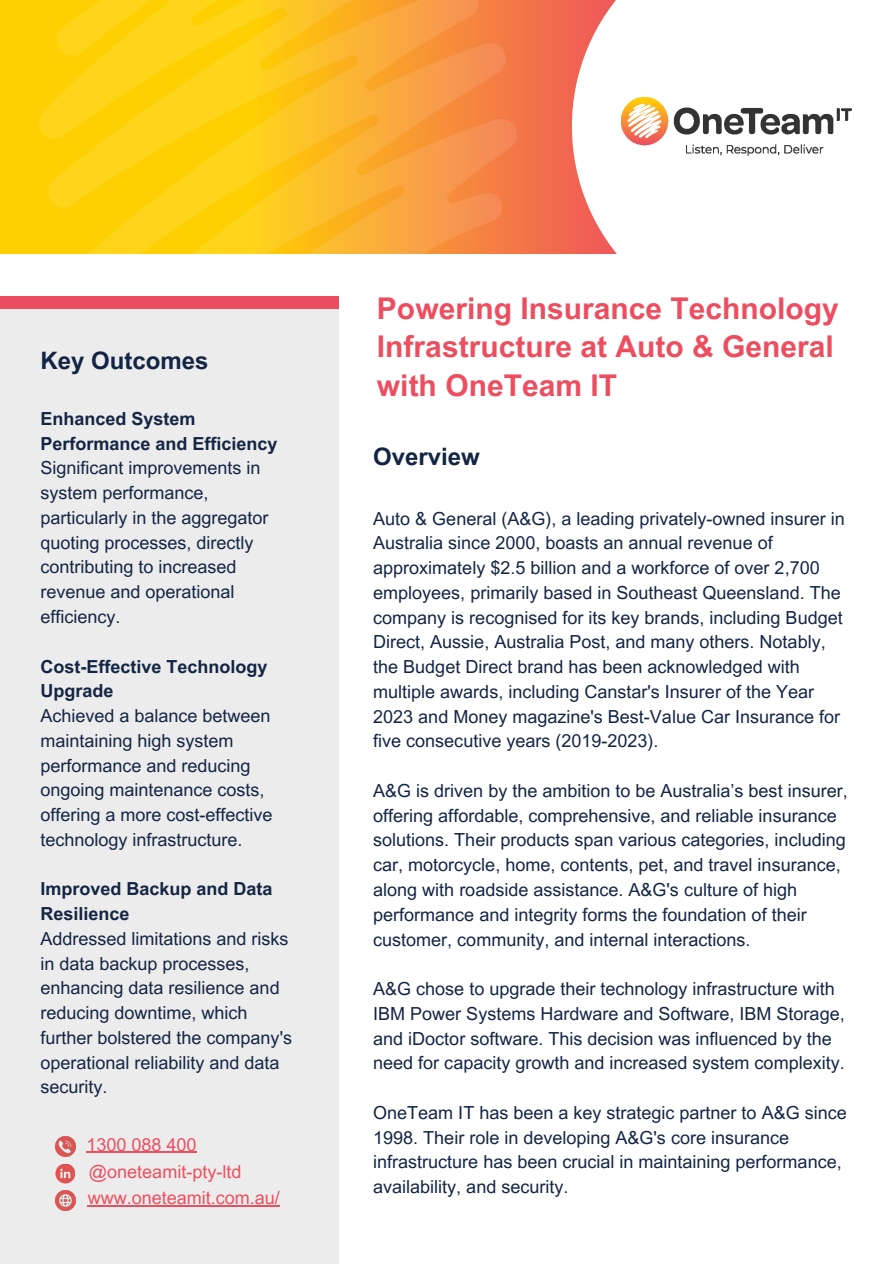
<style>
.page{position:relative;width:893px;height:1264px;background:#fff}
.page>*{position:absolute;margin:0;border:0;box-sizing:border-box;transform-origin:0 0}
.t1{font:700 30px/38.2px "Arial MT Pro";color:#ed4e5f}
.t2{font:700 24px "Arial MT Pro";color:#132544}
.t3{font:18px/24.8px "Arial MT Pro";color:#132544}
.t4{font:700 18px/24.8px "Arial MT Pro";color:#132544}
.t5{font:18px "Arial MT Pro";color:#ed4e5f}
</style>
<div class="page">
<img style="left:0;top:0;width:572px;height:253px">
<img style="left:39px;top:0;width:477px;height:365px">
<img style="left:621px;top:98px;width:230px;height:57px">
<div style="left:0;top:296px;width:338px;height:967px;background:#ececec"></div>
<div style="left:0;top:296px;width:338px;height:13px;background:#ed4e5f"></div>
<img style="left:55px;top:1190px;width:21px;height:20px">
<img style="left:55px;top:1136px;width:21px;height:20px">
<div style="left:55px;top:1163px;width:20px;height:20px;background:#e05353;border-radius:50%"></div>
<svg style="left:58px;top:1166px;width:13px;height:13px"></svg>
<hr style="left:86px;top:1151px;width:110px;height:1px;background:#ed4e5f">
<hr style="left:88px;top:1205px;width:192px;height:1px;background:#ed4e5f">
<p class="t2" style="left:40px;top:352px;width:170px">Key Outcomes</p>
<p class="t4" style="left:40px;top:408px;width:239px">Enhanced System<br>Performance and Efficiency</p>
<p class="t3" style="left:40px;top:458px;width:230px">Significant improvements in system performance, particularly in the aggregator quoting processes, directly contributing to increased revenue and operational efficiency.</p>
<p class="t4" style="left:40px;top:656px;width:229px">Cost-Effective Technology<br>Upgrade</p>
<p class="t3" style="left:40px;top:705px;width:234px">Achieved a balance between maintaining high system performance and reducing ongoing maintenance costs, offering a more cost-effective technology infrastructure.</p>
<p class="t4" style="left:40px;top:878px;width:234px">Improved Backup and Data<br>Resilience</p>
<p class="t3" style="left:40px;top:928px;width:253px">Addressed limitations and risks in data backup processes, enhancing data resilience and reducing downtime, which further bolstered the company's operational reliability and data security.</p>
<p class="t5" style="left:86px;top:1137px;width:112px">1300 088 400</p>
<p class="t5" style="left:89px;top:1164px;width:154px">@oneteamit-pty-ltd</p>
<p class="t5" style="left:88px;top:1191px;width:194px">www.oneteamit.com.au/</p>
<p class="t1" style="left:377px;top:293px;width:463px">Powering Insurance Technology<br>Infrastructure at Auto &amp; General with OneTeam IT</p>
<p class="t2" style="left:373px;top:447px;width:108px">Overview</p>
<p class="t3" style="left:373px;top:508px;width:473px">Auto &amp; General (A&amp;G), a leading privately-owned insurer in Australia since 2000, boasts an annual revenue of approximately $2.5 billion and a workforce of over 2,700 employees, primarily based in Southeast Queensland. The company is recognised for its key brands, including Budget Direct, Aussie, Australia Post, and many others. Notably, the Budget Direct brand has been acknowledged with multiple awards, including Canstar's Insurer of the Year 2023 and Money magazine's Best-Value Car Insurance for five consecutive years (2019-2023).</p>
<p class="t3" style="left:373px;top:780px;width:476px">A&amp;G is driven by the ambition to be Australia’s best insurer, offering affordable, comprehensive, and reliable insurance solutions. Their products span various categories, including car, motorcycle, home, contents, pet, and travel insurance, along with roadside assistance. A&amp;G's culture of high performance and integrity forms the foundation of their customer, community, and internal interactions.</p>
<p class="t3" style="left:373px;top:978px;width:473px">A&amp;G chose to upgrade their technology infrastructure with IBM Power Systems Hardware and Software, IBM Storage, and iDoctor software. This decision was influenced by the need for capacity growth and increased system complexity.</p>
<p class="t3" style="left:373px;top:1102px;width:475px">OneTeam IT has been a key strategic partner to A&amp;G since 1998. Their role in developing A&amp;G's core insurance infrastructure has been crucial in maintaining performance, availability, and security.</p>
</div>
